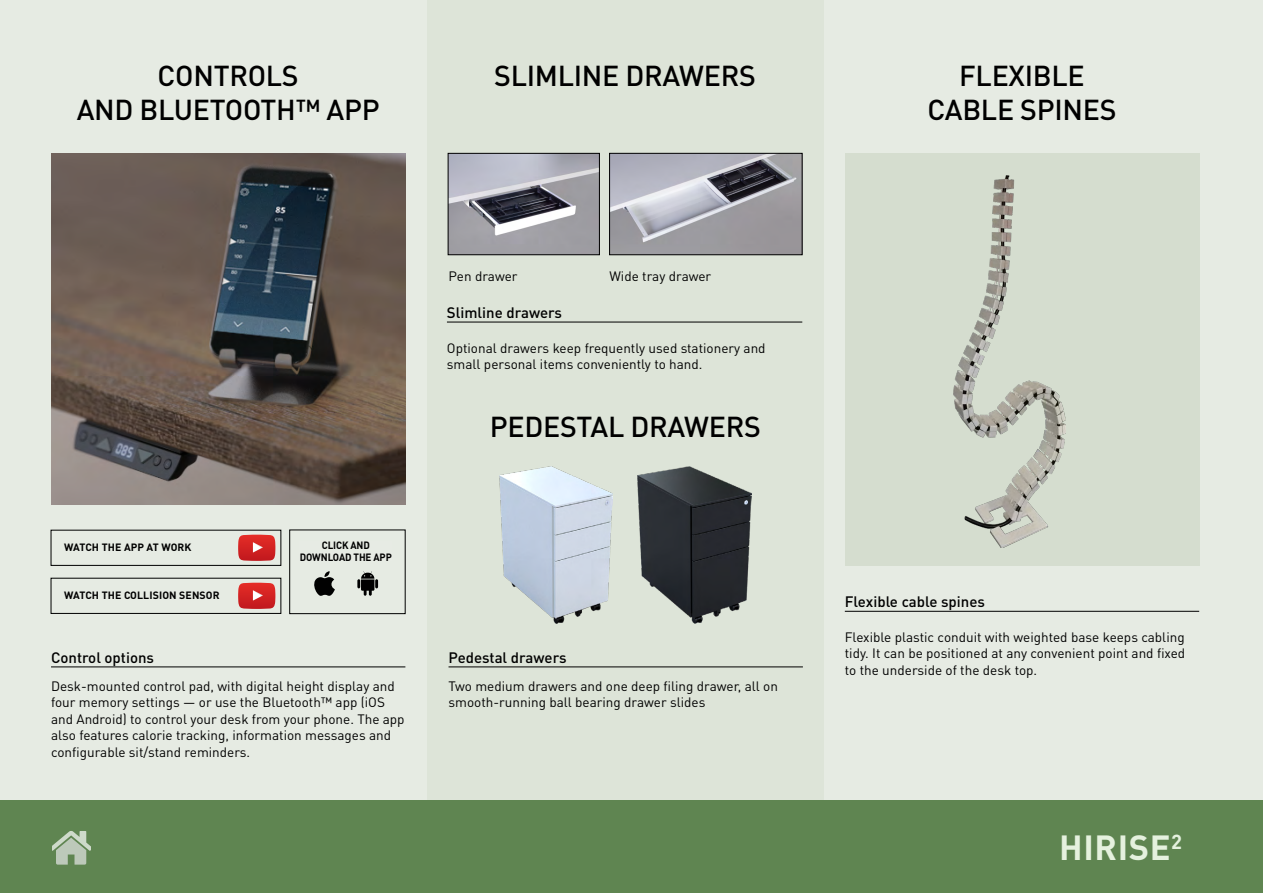
<style>
.page{position:relative;width:1263px;height:893px;background:#e6ebe3}
.page>*{position:absolute;margin:0;border:0;box-sizing:border-box;transform-origin:0 0}
.t1{font:700 34.5px "DIN Pro";letter-spacing:.02em;color:#e5f1de}
.t2{font:500 28.5px/34.2px "DIN Pro";letter-spacing:-.01em;color:#000;text-align:center}
.t3{font:500 15px "DIN Pro";color:#000}
.t4{font:13.5px/16.5px "DIN Pro";color:#000}
.t5{font:700 10.5px "DIN Pro";letter-spacing:-.005em;color:#000}
.t6{font:700 10.5px "DIN Pro";letter-spacing:-.005em;color:#000;scale:.93 1}
</style>
<div class="page">
<div style="left:427px;top:0;width:396px;height:893px;background:#dde4d8"></div>
<hr style="left:448px;top:667px;width:355px;height:1px;background:#000">
<img style="left:638px;top:467px;width:113px;height:157px">
<img style="left:499px;top:467px;width:114px;height:157px">
<svg style="left:357px;top:571px;width:21px;height:25px"></svg>
<svg style="left:314px;top:571px;width:21px;height:25px"></svg>
<div style="left:289px;top:530px;width:116px;height:84px;border:1px solid #000"></div>
<div style="left:0;top:800px;width:1263px;height:93px;background:#5f8551"></div>
<img style="left:450px;top:155px;width:148px;height:98px">
<div style="left:448px;top:153px;width:152px;height:102px;border:1px solid #000"></div>
<img style="left:611px;top:155px;width:189px;height:98px">
<div style="left:609px;top:153px;width:193px;height:102px;border:1px solid #000"></div>
<hr style="left:447px;top:322px;width:355px;height:1px;background:#000">
<hr style="left:845px;top:611px;width:354px;height:1px;background:#000">
<div style="left:51px;top:530px;width:230px;height:36px;border:1px solid #000"></div>
<svg style="left:238px;top:535px;width:37px;height:26px"></svg>
<div style="left:51px;top:578px;width:230px;height:36px;border:1px solid #000"></div>
<svg style="left:238px;top:583px;width:37px;height:26px"></svg>
<hr style="left:51px;top:667px;width:354px;height:1px;background:#000">
<img style="left:51px;top:153px;width:354px;height:351px">
<div style="left:845px;top:153px;width:354px;height:413px;background:#d5ddcf"></div>
<img style="left:954px;top:176px;width:111px;height:372px">
<svg style="left:52px;top:831px;width:38px;height:34px"></svg>
<h2 class="t2" style="left:77px;top:57px;width:304px">CONTROLS<br>AND BLUETOOTH™ APP</h2>
<h2 class="t2" style="left:494px;top:57px;width:263px">SLIMLINE DRAWERS</h2>
<h2 class="t2" style="left:927px;top:57px;width:190px">FLEXIBLE<br>CABLE SPINES</h2>
<p class="t4" style="left:448px;top:267px;width:71px">Pen drawer</p>
<p class="t4" style="left:609px;top:267px;width:103px">Wide tray drawer</p>
<p class="t3" style="left:447px;top:302px;width:117px">Slimline drawers</p>
<p class="t4" style="left:447px;top:339px;width:320px">Optional drawers keep frequently used stationery and small personal items conveniently to hand.</p>
<p class="t5" style="left:64px;top:540px;width:129px">WATCH THE APP AT WORK</p>
<p class="t5" style="left:64px;top:588px;width:157px">WATCH THE COLLISION SENSOR</p>
<p class="t3" style="left:51px;top:647px;width:105px">Control options</p>
<p class="t6" style="left:322px;top:538px;width:53px">CLICK AND</p>
<p class="t6" style="left:300px;top:550px;width:100px">DOWNLOAD THE APP</p>
<p class="t4" style="left:51px;top:677px;width:355px">Desk-mounted control pad, with digital height display and four memory settings — or use the Bluetooth™ app (iOS and Android) to control your desk from your phone. The app also features calorie tracking, information messages and configurable sit/stand reminders.</p>
<h2 class="t2" style="left:490px;top:408px;width:272px">PEDESTAL DRAWERS</h2>
<p class="t3" style="left:448px;top:647px;width:120px">Pedestal drawers</p>
<p class="t4" style="left:448px;top:677px;width:331px">Two medium drawers and one deep filing drawer, all on smooth-running ball bearing drawer slides</p>
<p class="t3" style="left:845px;top:592px;width:142px">Flexible cable spines</p>
<p class="t4" style="left:845px;top:628px;width:342px;text-align:justify">Flexible plastic conduit with weighted base keeps cabling tidy. It can be positioned at any convenient point and fixed to the underside of the desk top.</p>
<h1 class="t1" style="left:1059px;top:824px;width:125px">HIRISE<sup>2</sup></h1>
</div>
